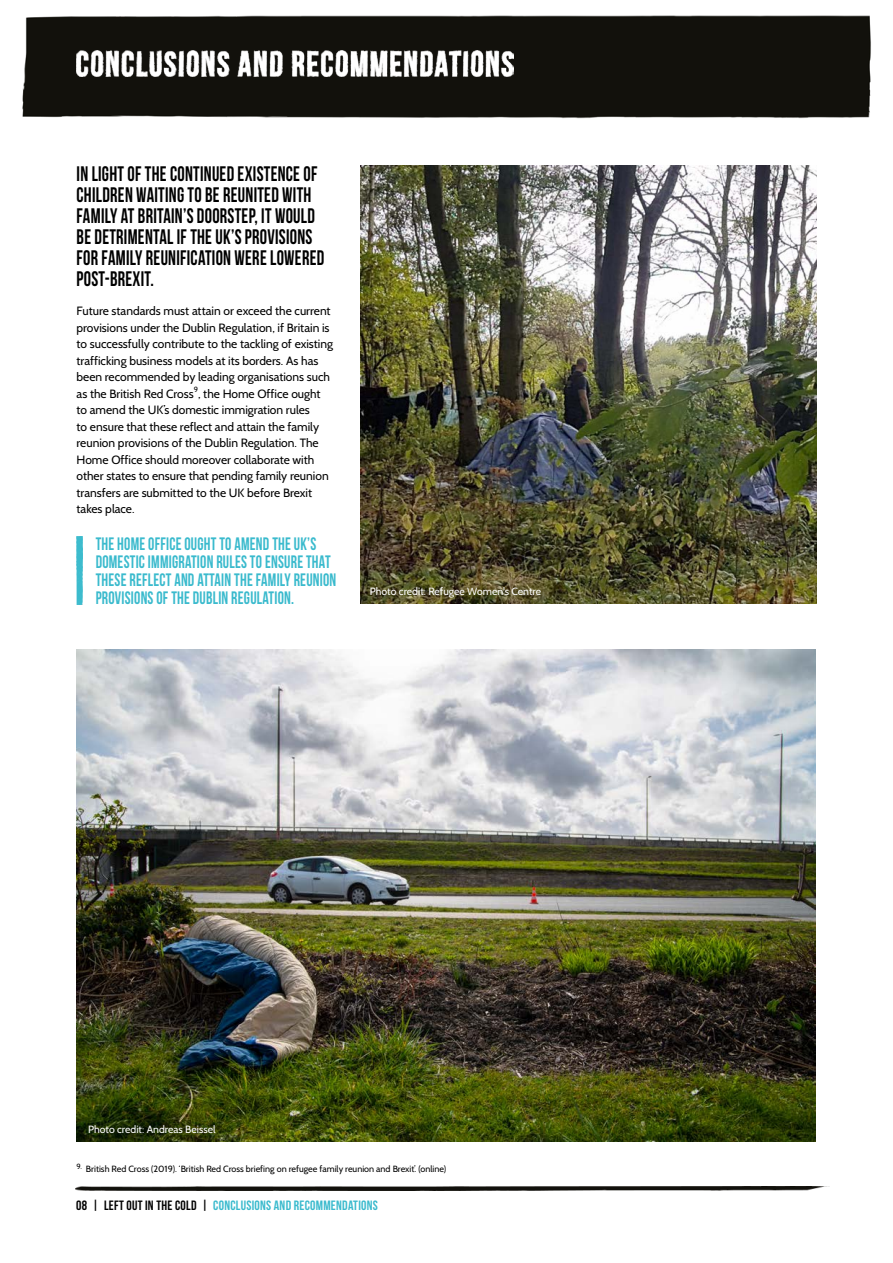
<style>
.page{position:relative;width:893px;height:1263px;background:#fff}
.page>*{position:absolute;margin:0;border:0;box-sizing:border-box;transform-origin:0 0}
.t1{font:21px/21px "Bebas Neue";letter-spacing:.015em;color:#000;scale:.88 1}
.t2{font:18px/18px "Bebas Neue";letter-spacing:.015em;color:#3abacd;scale:.88 1}
.t3{font:13.5px "Bebas Neue";letter-spacing:.02em;color:#3abacd}
.t4{font:12px/16.5px "Cabin";color:#000}
.t5{font:10.5px "Cabin";color:#fff}
.t6{font:9px "Cabin";color:#000}
.t7{font:7.5px "Cabin";color:#000}
.s1{color:#000}
</style>
<div class="page">
<div style="left:22px;top:15px;width:849px;height:104px;background:#12110c"></div>
<img style="left:75px;top:1186px;width:755px;height:4px">
<img style="left:77px;top:51px;width:437px;height:26px">
<img style="left:77px;top:537px;width:6px;height:68px">
<img style="left:360px;top:166px;width:456px;height:438px">
<img style="left:77px;top:649px;width:738px;height:493px">
<h1 class="t1" style="left:77px;top:163px;width:283px">IN LIGHT OF THE CONTINUED EXISTENCE OF CHILDREN WAITING TO BE REUNITED WITH FAMILY AT BRITAIN’S DOORSTEP, IT WOULD BE DETRIMENTAL IF THE UK’S PROVISIONS FOR FAMILY REUNIFICATION WERE LOWERED POST-BREXIT.</h1>
<p class="t4" style="left:77px;top:303px;width:258px">Future standards must attain or exceed the current provisions under the Dublin Regulation, if Britain is to successfully contribute to the tackling of existing trafficking business models at its borders. As has been recommended by leading organisations such as the British Red Cross , the Home Office ought</p>
<p class="t7" style="left:194px;top:384px;width:6px">9</p>
<p class="t4" style="left:77px;top:402px;width:254px">to amend the UK’s domestic immigration rules<br>to ensure that these reflect and attain the family reunion provisions of the Dublin Regulation. The Home Office should moreover collaborate with other states to ensure that pending family reunion transfers are submitted to the UK before Brexit takes place.</p>
<h2 class="t2" style="left:96px;top:535px;width:275px">THE HOME OFFICE OUGHT TO AMEND THE UK’S DOMESTIC IMMIGRATION RULES TO ENSURE THAT THESE REFLECT AND ATTAIN THE FAMILY REUNION PROVISIONS OF THE DUBLIN REGULATION.</h2>
<p class="t5" style="left:370px;top:584px;width:173px">Photo credit: Refugee Women's Centre</p>
<p class="t5" style="left:88px;top:1123px;width:129px">Photo credit: Andreas Beissel</p>
<p class="t6" style="left:77px;top:1163px;width:371px"><sup>9.</sup> British Red Cross (2019). ‘British Red Cross briefing on refugee family reunion and Brexit’. (online)</p>
<p class="t3" style="left:76px;top:1197px;width:303px"><span class="s1">08 | LEFT OUT IN THE COLD |</span> CONCLUSIONS AND RECOMMENDATIONS</p>
</div>
